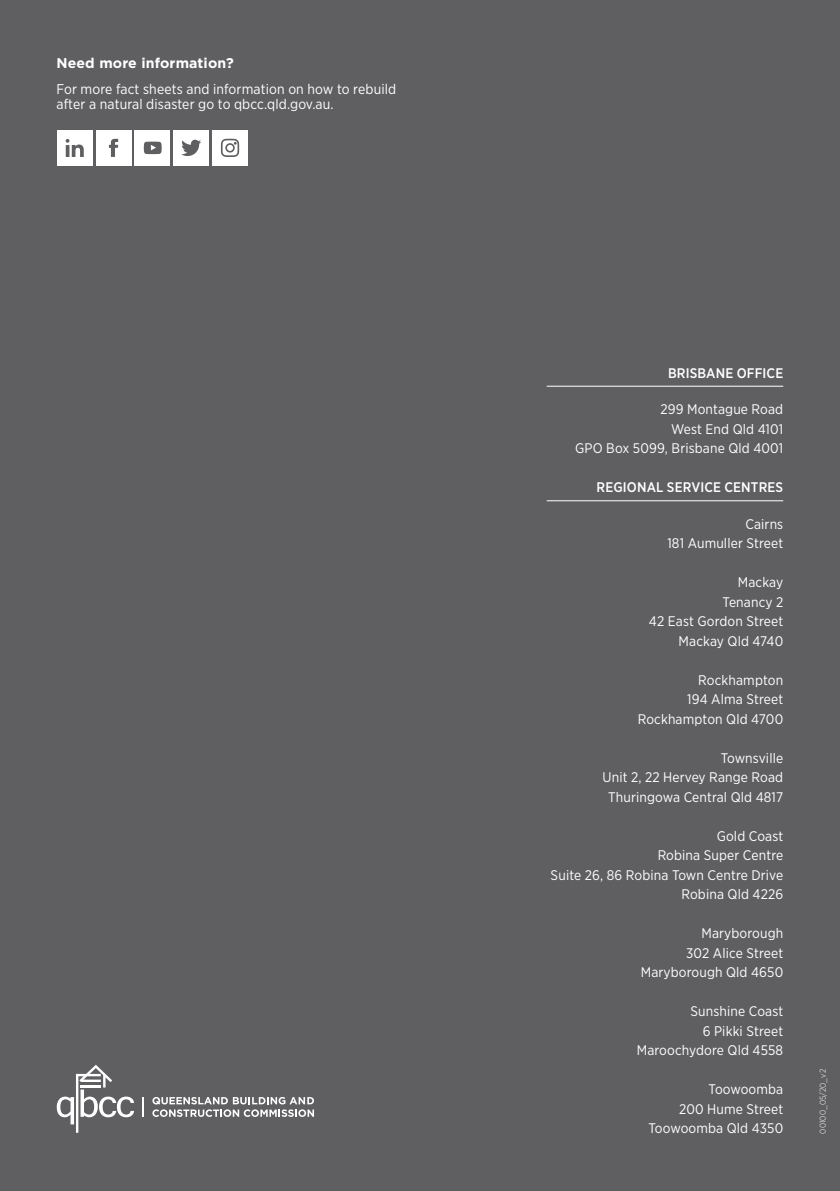
<style>
.page{position:relative;width:840px;height:1191px;background:#fff}
.page>*{position:absolute;margin:0;border:0;box-sizing:border-box;transform-origin:0 0}
.t1{font:14px/19.4px "Gotham Narrow";letter-spacing:.01em;color:#fff;text-align:right}
.t2{font:500 14px "Gotham Narrow";letter-spacing:.01em;color:#fff}
.t3{font:700 14px "Gotham";letter-spacing:.01em;color:#fff}
.t4{font:300 8.4px "Gotham Narrow";letter-spacing:.01em;color:#fff}
</style>
<div class="page">
<div style="left:0;top:0;width:839px;height:1191px;background:#5f5f62"></div>
<svg style="left:57px;top:1065px;width:77px;height:67px"></svg>
<svg style="left:142px;top:1097px;width:2px;height:19px"></svg>
<svg style="left:152px;top:1097px;width:162px;height:20px"></svg>
<div style="left:212px;top:130px;width:36px;height:36px;background:#fff"></div>
<svg style="left:221px;top:139px;width:18px;height:18px"></svg>
<div style="left:173px;top:130px;width:36px;height:36px;background:#fff"></div>
<svg style="left:181px;top:139px;width:20px;height:17px"></svg>
<div style="left:57px;top:130px;width:36px;height:36px;background:#fff"></div>
<svg style="left:66px;top:139px;width:18px;height:18px"></svg>
<div style="left:134px;top:130px;width:36px;height:36px;background:#fff"></div>
<svg style="left:144px;top:142px;width:18px;height:12px"></svg>
<div style="left:96px;top:130px;width:35px;height:36px;background:#fff"></div>
<svg style="left:109px;top:139px;width:9px;height:18px"></svg>
<hr style="left:546px;top:500px;width:236px;height:1px;background:#fff">
<hr style="left:546px;top:386px;width:236px;height:1px;background:#fff">
<p class="t3" style="left:56px;top:54px;width:179px">Need more information?</p>
<p class="t1" style="left:56px;top:81px;width:341px;line-height:15.6px;text-align:left">For more fact sheets and information on how to rebuild after a natural disaster go to qbcc.qld.gov.au.</p>
<p class="t2" style="left:667px;top:364px;width:117px">BRISBANE OFFICE</p>
<p class="t1" style="left:575px;top:399px;width:209px">299 Montague Road<br>West End Qld 4101<br>GPO Box 5099, Brisbane Qld 4001</p>
<p class="t2" style="left:596px;top:478px;width:188px">REGIONAL SERVICE CENTRES</p>
<p class="t1" style="left:667px;top:514px;width:117px">Cairns<br>181 Aumuller Street</p>
<p class="t1" style="left:648px;top:572px;width:136px">Mackay<br>Tenancy 2<br>42 East Gordon Street<br>Mackay Qld 4740</p>
<p class="t1" style="left:637px;top:670px;width:147px">Rockhampton<br>194 Alma Street<br>Rockhampton Qld 4700</p>
<p class="t1" style="left:602px;top:748px;width:182px">Townsville<br>Unit 2, 22 Hervey Range Road<br>Thuringowa Central Qld 4817</p>
<p class="t1" style="left:550px;top:826px;width:234px">Gold Coast<br>Robina Super Centre<br>Suite 26, 86 Robina Town Centre Drive<br>Robina Qld 4226</p>
<p class="t1" style="left:640px;top:923px;width:144px">Maryborough<br>302 Alice Street<br>Maryborough Qld 4650</p>
<p class="t1" style="left:636px;top:1001px;width:148px">Sunshine Coast<br>6 Pikki Street<br>Maroochydore Qld 4558</p>
<p class="t1" style="left:648px;top:1079px;width:136px">Toowoomba<br>200 Hume Street<br>Toowoomba Qld 4350</p>
<p class="t4" style="left:817px;top:1133px;width:66px;rotate:-90deg">00100_05/20_v2</p>
</div>
